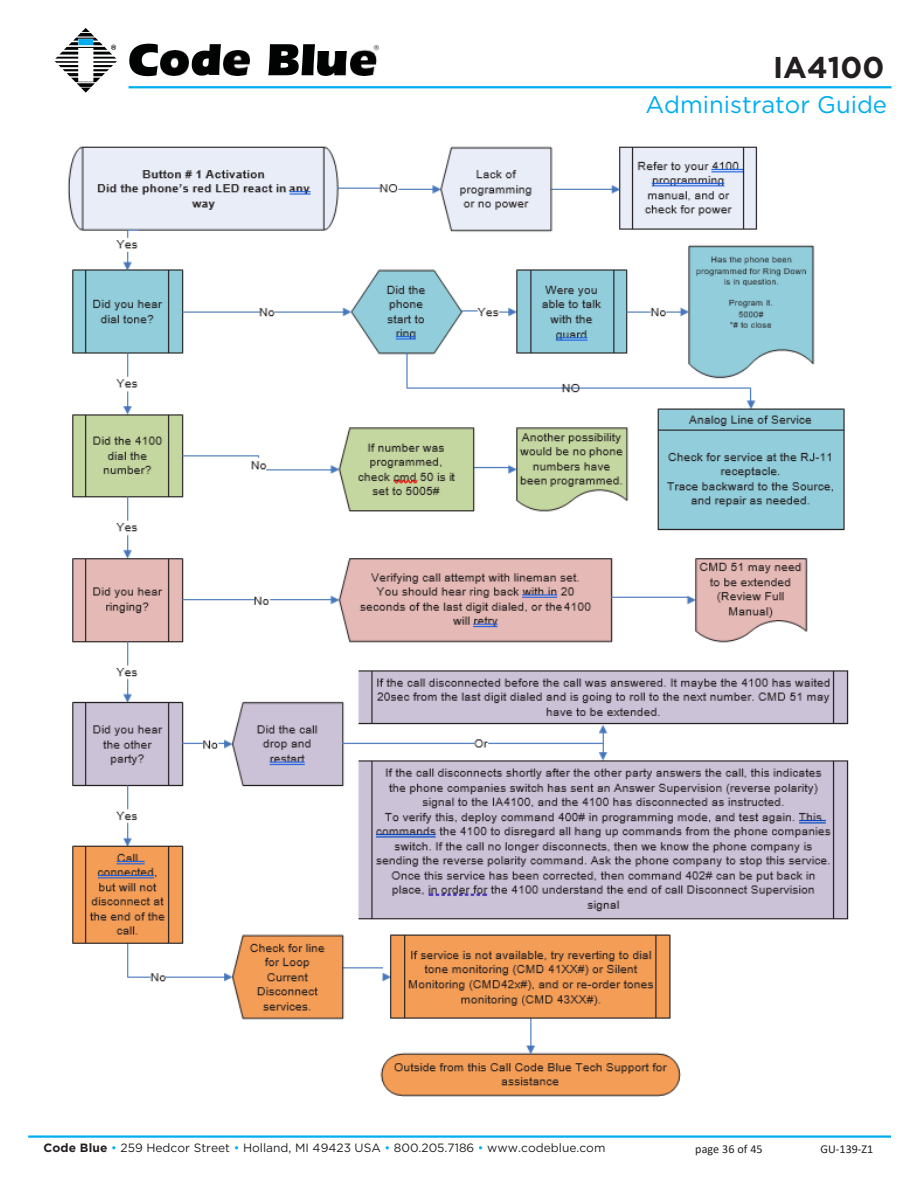
<style>
.page{position:relative;width:918px;height:1188px;background:#fff}
.page>*{position:absolute;margin:0;border:0;box-sizing:border-box;transform-origin:0 0}
.t1{font:700 30px "Gotham";color:#231f20}
.t2{font:24px "Gotham";color:#00aeef}
.t3{font:12px "Gotham";color:#231f20}
.t4{font:12px "Calibri";letter-spacing:.005em;color:#231f20}
.s1{font-weight:700}
.s2{color:#00aeef}
</style>
<div class="page">
<svg style="left:55px;top:28px;width:62px;height:65px"></svg>
<svg style="left:129px;top:44px;width:29px;height:32px"></svg>
<svg style="left:192px;top:44px;width:29px;height:32px"></svg>
<svg style="left:268px;top:44px;width:47px;height:31px"></svg>
<img style="left:350px;top:45px;width:28px;height:31px">
<img style="left:160px;top:51px;width:28px;height:24px">
<img style="left:224px;top:51px;width:26px;height:24px">
<img style="left:318px;top:51px;width:29px;height:25px">
<hr style="left:28px;top:1135px;width:863px;height:3px;background:#00aeef">
<hr style="left:129px;top:86px;width:762px;height:2px;background:#00aeef">
<img style="left:67px;top:146px;width:782px;height:950px">
<h1 class="t1" style="left:773px;top:49px;width:113px">IA4100</h1>
<h2 class="t2" style="left:645px;top:90px;width:243px">Administrator Guide</h2>
<p class="t3" style="left:44px;top:1141px;width:563px"><span class="s1">Code Blue</span> <span class="s2">•</span> 259 Hedcor Street <span class="s2">•</span> Holland, MI 49423 USA <span class="s2">•</span> 800.205.7186 <span class="s2">•</span> www.codeblue.com</p>
<p class="t4" style="left:695px;top:1144px;width:69px">page 36 of 45</p>
<p class="t4" style="left:821px;top:1144px;width:54px">GU-139-Z1</p>
</div>
